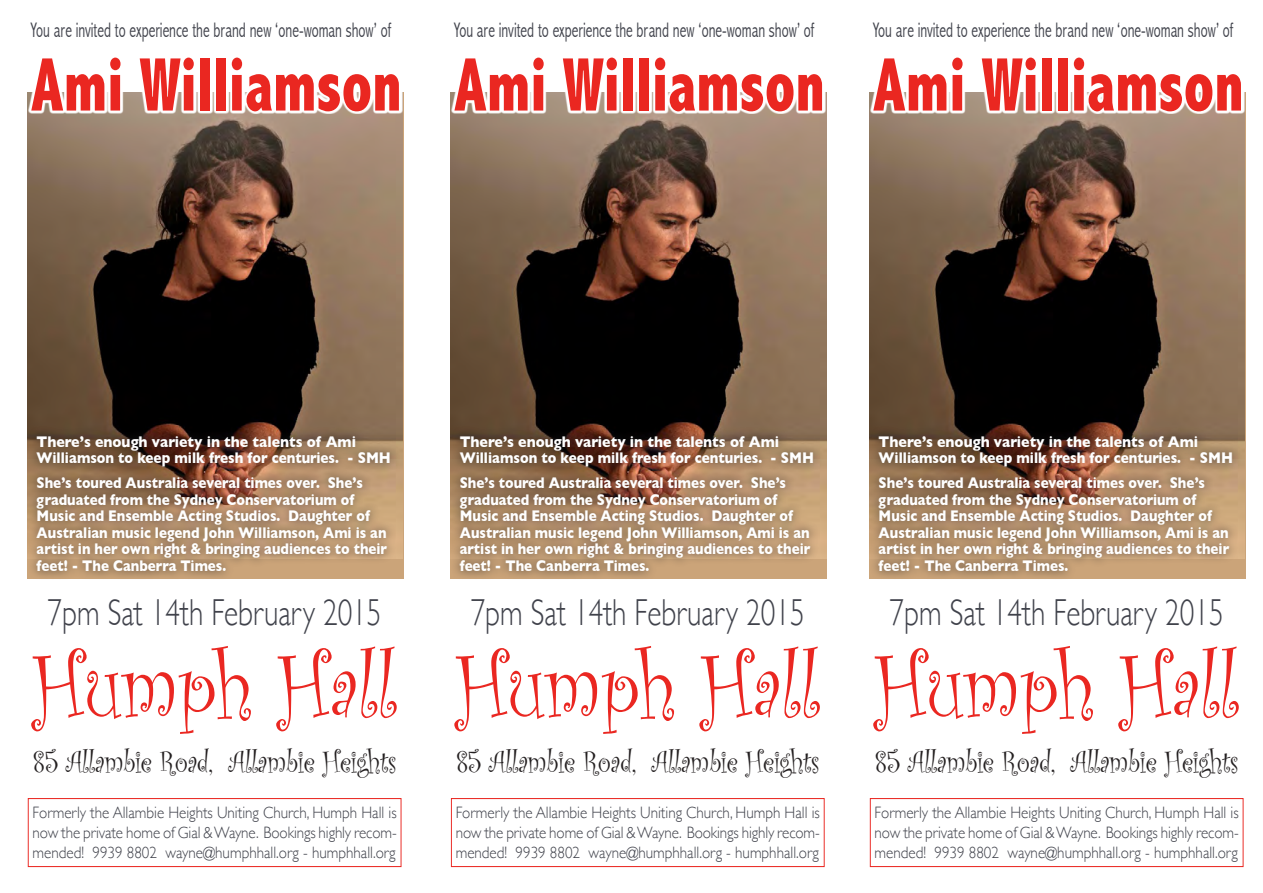
<style>
.page{position:relative;width:1263px;height:893px;background:#fff}
.page>*{position:absolute;margin:0;border:0;box-sizing:border-box;transform-origin:0 0}
.t1{font:93px "Curlz";color:#ea2721;scale:.86 1}
.t2{font:800 condensed 76.5px "Abadi";color:#ea2721;scale:.81 1}
.t3{font:300 37.5px "Gill Sans";color:#40424b;scale:.78 1}
.t4{font:31.5px "Curlz";letter-spacing:-.01em;color:#231f20;scale:.86 1}
.t5{font:300 condensed 21px "Abadi";color:#40424b;scale:.78 1}
.t6{font:300 16.5px/19.8px "Gill Sans";color:#40424b;text-align:justify;scale:.91 1}
.t7{font:700 15.75px/16.5px "Gill Sans";color:#fff;scale:.85 1}
.t8{font:700 15.75px/16.5px "Gill Sans";color:#fff;scale:.9 1}
</style>
<div class="page">
<div style="left:28px;top:798px;width:373px;height:69px;border:1px solid #ea2721"></div>
<img style="left:28px;top:92px;width:375px;height:467px">
<div style="left:28px;top:54px;width:374px;height:60px;background:#fff"></div>
<div style="left:28px;top:426px;width:371px;height:154px;background:#231f20;opacity:.7"></div>
<div style="left:451px;top:798px;width:373px;height:69px;border:1px solid #ea2721"></div>
<img style="left:451px;top:114px;width:375px;height:445px">
<div style="left:451px;top:426px;width:372px;height:154px;background:#231f20;opacity:.7"></div>
<div style="left:870px;top:798px;width:373px;height:69px;border:1px solid #ea2721"></div>
<img style="left:870px;top:92px;width:375px;height:467px">
<div style="left:870px;top:54px;width:374px;height:60px;background:#fff"></div>
<div style="left:870px;top:426px;width:371px;height:154px;background:#231f20;opacity:.7"></div>
<p class="t5" style="left:31px;top:18px;width:464px">You are invited to experience the brand new ‘one-woman show’ of</p>
<p class="t2" style="left:31px;top:41px;width:459px">Ami Williamson</p>
<p class="t5" style="left:454px;top:18px;width:464px">You are invited to experience the brand new ‘one-woman show’ of</p>
<p class="t2" style="left:454px;top:41px;width:459px">Ami Williamson</p>
<p class="t5" style="left:873px;top:18px;width:464px">You are invited to experience the brand new ‘one-woman show’ of</p>
<p class="t2" style="left:873px;top:41px;width:459px">Ami Williamson</p>
<p class="t8" style="left:37px;top:433px;width:395px">There’s enough variety in the talents of Ami<br>Williamson to keep milk fresh for centuries. - SMH</p>
<p class="t7" style="left:37px;top:474px;width:414px">She’s toured Australia several times over. She’s graduated from the Sydney Conservatorium of Music and Ensemble Acting Studios. Daughter of Australian music legend John Williamson, Ami is an artist in her own right &amp; bringing audiences to their feet! - The Canberra Times.</p>
<p class="t3" style="left:48px;top:583px;width:430px">7pm Sat 14th February 2015</p>
<p class="t1" style="left:32px;top:620px;width:425px">Humph Hall</p>
<p class="t4" style="left:33px;top:739px;width:424px">85 Allambie Road, Allambie Heights</p>
<p class="t6" style="left:33px;top:802px;width:402px">Formerly the Allambie Heights Uniting Church, Humph Hall is now the private home of Gial &amp; Wayne. Bookings highly recom&shy;mended! 9939 8802 wayne@humphhall.org - humphhall.org</p>
<p class="t8" style="left:460px;top:433px;width:395px">There’s enough variety in the talents of Ami<br>Williamson to keep milk fresh for centuries. - SMH</p>
<p class="t7" style="left:460px;top:474px;width:414px">She’s toured Australia several times over. She’s graduated from the Sydney Conservatorium of Music and Ensemble Acting Studios. Daughter of Australian music legend John Williamson, Ami is an artist in her own right &amp; bringing audiences to their feet! - The Canberra Times.</p>
<p class="t3" style="left:471px;top:583px;width:430px">7pm Sat 14th February 2015</p>
<p class="t1" style="left:455px;top:620px;width:425px">Humph Hall</p>
<p class="t4" style="left:456px;top:739px;width:424px">85 Allambie Road, Allambie Heights</p>
<p class="t6" style="left:456px;top:802px;width:402px">Formerly the Allambie Heights Uniting Church, Humph Hall is now the private home of Gial &amp; Wayne. Bookings highly recom&shy;mended! 9939 8802 wayne@humphhall.org - humphhall.org</p>
<p class="t8" style="left:879px;top:433px;width:395px">There’s enough variety in the talents of Ami<br>Williamson to keep milk fresh for centuries. - SMH</p>
<p class="t7" style="left:879px;top:474px;width:414px">She’s toured Australia several times over. She’s graduated from the Sydney Conservatorium of Music and Ensemble Acting Studios. Daughter of Australian music legend John Williamson, Ami is an artist in her own right &amp; bringing audiences to their feet! - The Canberra Times.</p>
<p class="t3" style="left:889px;top:583px;width:430px">7pm Sat 14th February 2015</p>
<p class="t1" style="left:874px;top:620px;width:425px">Humph Hall</p>
<p class="t4" style="left:875px;top:739px;width:424px">85 Allambie Road, Allambie Heights</p>
<p class="t6" style="left:875px;top:802px;width:402px">Formerly the Allambie Heights Uniting Church, Humph Hall is now the private home of Gial &amp; Wayne. Bookings highly recom&shy;mended! 9939 8802 wayne@humphhall.org - humphhall.org</p>
</div>
